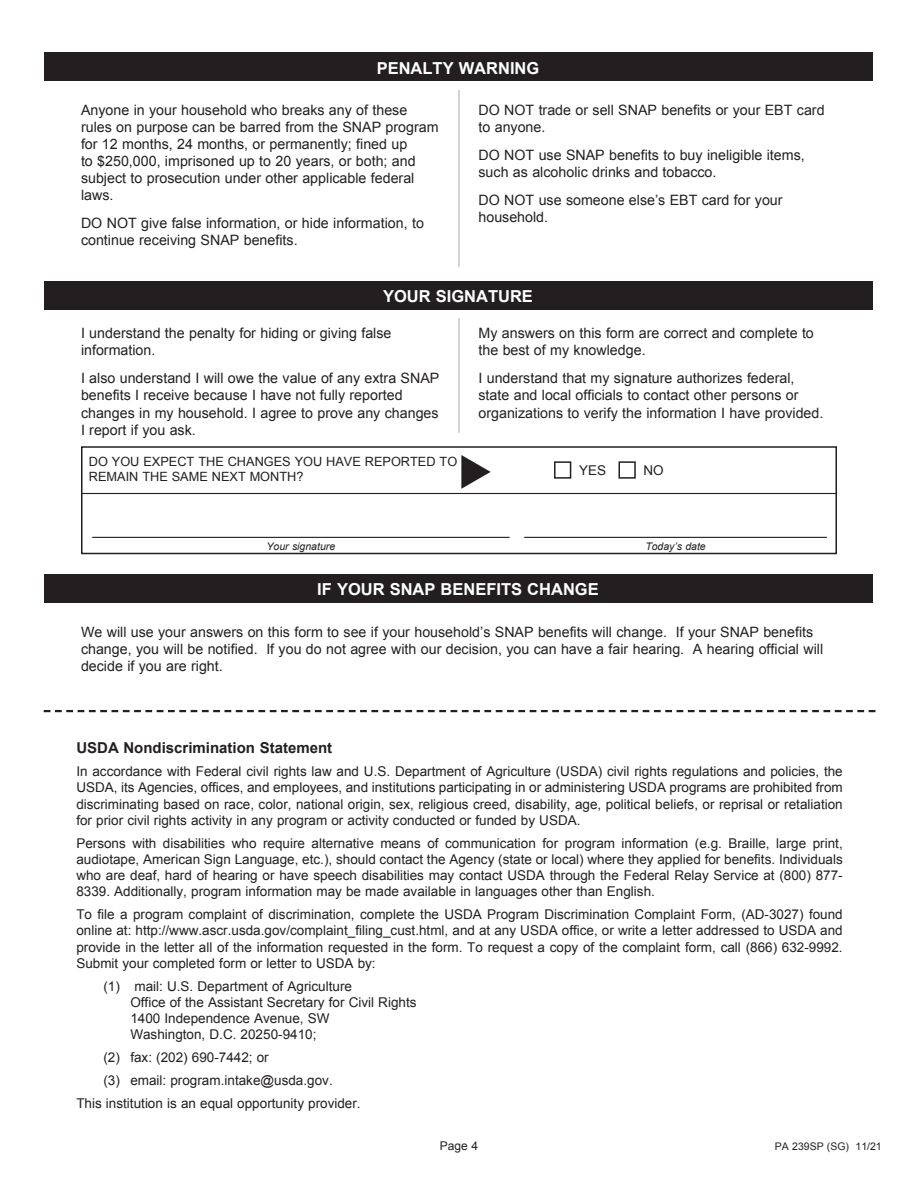
<style>
.page{position:relative;width:918px;height:1188px;background:#fff}
.page>*{position:absolute;margin:0;border:0;box-sizing:border-box;transform-origin:0 0}
.t1{font:700 16.5px "Arial";color:#fff}
.t2{font:700 15px "Arial";color:#231f20}
.t3{font:14.25px/17.1px "Arial";color:#231f20}
.t4{font:13.5px/16.2px "Arial";color:#231f20;text-align:justify}
.t5{font:12.75px/15.3px "Arial";color:#231f20}
.t6{font:12px "Arial";color:#231f20}
.t7{font:italic 10.5px "Arial";color:#231f20}
.t8{font:10.5px "Arial";color:#231f20}
</style>
<div class="page">
<svg style="left:44px;top:710px;width:831px;height:2px"></svg>
<hr style="left:459px;top:90px;width:1px;height:177px;background:#a8a9ad">
<hr style="left:459px;top:318px;width:1px;height:115px;background:#a8a9ad">
<div style="left:81px;top:446px;width:756px;height:108px;border:2px solid #231f20"></div>
<hr style="left:81px;top:493px;width:755px;height:1px;background:#231f20">
<hr style="left:92px;top:537px;width:418px;height:1px;background:#231f20">
<hr style="left:524px;top:537px;width:303px;height:1px;background:#231f20">
<div style="left:44px;top:53px;width:828px;height:28px;background:#231f20"></div>
<div style="left:44px;top:281px;width:828px;height:28px;background:#231f20"></div>
<div style="left:44px;top:574px;width:828px;height:29px;background:#231f20"></div>
<svg style="left:461px;top:455px;width:30px;height:34px"></svg>
<div style="left:554px;top:461px;width:17px;height:18px;border:2px solid #231f20"></div>
<div style="left:619px;top:461px;width:17px;height:18px;border:2px solid #231f20"></div>
<p class="t1" style="left:377px;top:57px;width:164px">PENALTY WARNING</p>
<p class="t3" style="left:81px;top:101px;width:359px">Anyone in your household who breaks any of these rules on purpose can be barred from the SNAP program for 12 months, 24 months, or permanently; fined up<br>to $250,000, imprisoned up to 20 years, or both; and subject to prosecution under other applicable federal laws.</p>
<p class="t3" style="left:81px;top:215px;width:344px">DO NOT give false information, or hide information, to continue receiving SNAP benefits.</p>
<p class="t3" style="left:478px;top:101px;width:348px">DO NOT trade or sell SNAP benefits or your EBT card to anyone.</p>
<p class="t3" style="left:478px;top:146px;width:328px">DO NOT use SNAP benefits to buy ineligible items, such as alcoholic drinks and tobacco.</p>
<p class="t3" style="left:478px;top:191px;width:306px">DO NOT use someone else’s EBT card for your household.</p>
<p class="t1" style="left:383px;top:285px;width:151px">YOUR SIGNATURE</p>
<p class="t3" style="left:81px;top:325px;width:312px">I understand the penalty for hiding or giving false information.</p>
<p class="t3" style="left:81px;top:370px;width:360px">I also understand I will owe the value of any extra SNAP benefits I receive because I have not fully reported changes in my household. I agree to prove any changes I report if you ask.</p>
<p class="t5" style="left:89px;top:454px;width:370px">DO YOU EXPECT THE CHANGES YOU HAVE REPORTED TO<br>REMAIN THE SAME NEXT MONTH?</p>
<p class="t3" style="left:478px;top:325px;width:337px">My answers on this form are correct and complete to the best of my knowledge.</p>
<p class="t3" style="left:478px;top:370px;width:346px">I understand that my signature authorizes federal, state and local officials to contact other persons or organizations to verify the information I have provided.</p>
<p class="t4" style="left:579px;top:462px;width:29px">YES</p>
<p class="t4" style="left:644px;top:462px;width:22px">NO</p>
<p class="t7" style="left:267px;top:539px;width:70px">Your signature</p>
<p class="t7" style="left:645px;top:539px;width:62px">Today’s date</p>
<p class="t1" style="left:317px;top:579px;width:283px">IF YOUR SNAP BENEFITS CHANGE</p>
<p class="t3" style="left:81px;top:623px;width:744px">We will use your answers on this form to see if your household’s SNAP benefits will change. If your SNAP benefits change, you will be notified. If you do not agree with our decision, you can have a fair hearing. A hearing official will decide if you are right.</p>
<p class="t2" style="left:76px;top:738px;width:257px">USDA Nondiscrimination Statement</p>
<p class="t4" style="left:76px;top:763px;width:768px">In accordance with Federal civil rights law and U.S. Department of Agriculture (USDA) civil rights regulations and policies, the USDA, its Agencies, offices, and employees, and institutions participating in or administering USDA programs are prohibited from discriminating based on race, color, national origin, sex, religious creed, disability, age, political beliefs, or reprisal or retaliation for prior civil rights activity in any program or activity conducted or funded by USDA.</p>
<p class="t4" style="left:76px;top:835px;width:768px">Persons with disabilities who require alternative means of communication for program information (e.g. Braille, large print, audiotape, American Sign Language, etc.), should contact the Agency (state or local) where they applied for benefits. Individuals who are deaf, hard of hearing or have speech disabilities may contact USDA through the Federal Relay Service at (800) 877- 8339. Additionally, program information may be made available in languages other than English.</p>
<p class="t4" style="left:76px;top:907px;width:768px">To file a program complaint of discrimination, complete the USDA Program Discrimination Complaint Form, (AD-3027) found online at: http://www.ascr.usda.gov/complaint_filing_cust.html, and at any USDA office, or write a letter addressed to USDA and provide in the letter all of the information requested in the form. To request a copy of the complaint form, call (866) 632-9992.<br>Submit your completed form or letter to USDA by:</p>
<p class="t4" style="left:103px;top:978px;width:250px">(1) mail: U.S. Department of Agriculture</p>
<p class="t4" style="left:130px;top:994px;width:288px">Office of the Assistant Secretary for Civil Rights</p>
<p class="t4" style="left:130px;top:1011px;width:201px">1400 Independence Avenue, SW</p>
<p class="t4" style="left:130px;top:1027px;width:188px">Washington, D.C. 20250-9410;</p>
<p class="t4" style="left:103px;top:1050px;width:167px">(2) fax: (202) 690-7442; or</p>
<p class="t4" style="left:103px;top:1073px;width:231px">(3) email: program.intake@usda.gov.</p>
<p class="t4" style="left:76px;top:1096px;width:286px">This institution is an equal opportunity provider.</p>
<p class="t6" style="left:440px;top:1138px;width:40px">Page 4</p>
<p class="t8" style="left:775px;top:1139px;width:108px">PA 239SP (SG) 11/21</p>
</div>
